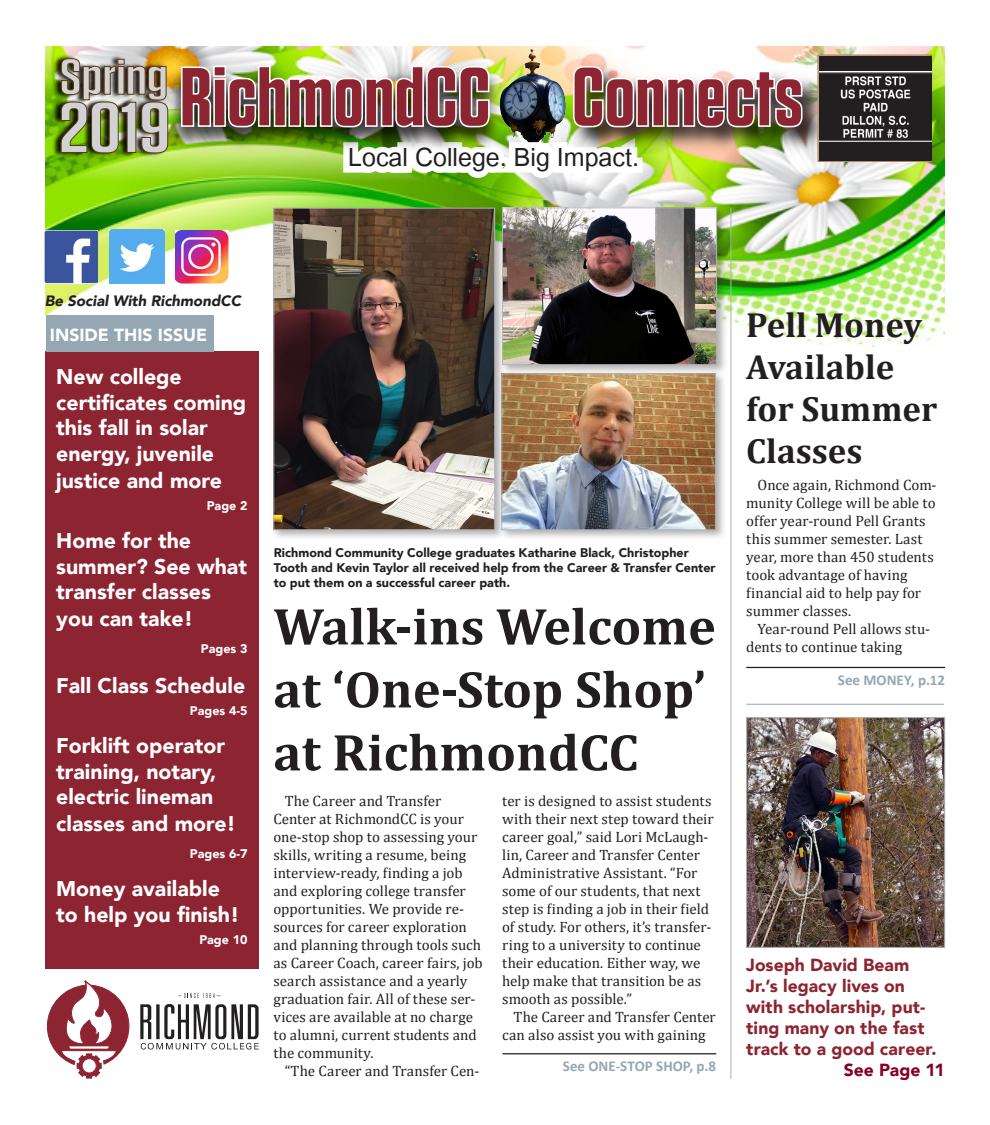
<style>
.page{position:relative;width:990px;height:1125px;background:#fff}
.page>*{position:absolute;margin:0;border:0;box-sizing:border-box;transform-origin:0 0}
.t1{font:700 84px "Tungsten";color:#8d2431}
.t2{font:600 71.38px "Tungsten";color:#d1d2d4;scale:1.2 1}
.Headline_1{font:700 52.5px "Cambria";color:#231f20}
.t3{font:600 50.5px "Tungsten";color:#d1d2d4;scale:1.2 1}
.Headline_1-2{font:700 35px/42px "Cambria";color:#231f20}
.t4{font:35px "Utsaah";color:#231f20}
.t5{font:900 21.25px/25.5px "Avenir";color:#fff}
.Body_Subhead{font:900 17.5px/21px "Avenir";letter-spacing:.005em;color:#8d2431}
.t6{font:900 17.5px "Avenir";color:#fff}
.Body_Subhead-2{font:900 17.5px "Avenir";letter-spacing:-.005em;color:#840128}
.t7{font:15px/18px "Cambria";letter-spacing:.005em;color:#231f20}
.Jump_To{font:700 15px "Calibri";color:#94a7b2}
.t8{font:italic 900 15px "Avenir";color:#231f20}
.Photo_Cutline{font:900 12.5px/15px "Avenir";letter-spacing:.005em;color:#231f20}
.t9{font:900 12.5px "Avenir";color:#fff}
</style>
<div class="page">
<img style="left:45px;top:46px;width:900px;height:300px">
<img style="left:511px;top:46px;width:53px;height:19px">
<img style="left:160px;top:46px;width:351px;height:132px">
<img style="left:564px;top:46px;width:270px;height:132px">
<img style="left:180px;top:65px;width:623px;height:133px">
<div style="left:817px;top:55px;width:115px;height:107px;border:1px solid #a97b50"></div>
<img style="left:49px;top:46px;width:120px;height:40px">
<img style="left:49px;top:86px;width:123px;height:88px">
<img style="left:60px;top:58px;width:108px;height:96px">
<div style="left:45px;top:352px;width:214px;height:728px;background:#8d2431"></div>
<div style="left:46px;top:315px;width:168px;height:37px;background:#94a7b2"></div>
<div style="left:31px;top:969px;width:235px;height:125px;background:#fff"></div>
<svg style="left:178px;top:993px;width:43px;height:5px"></svg>
<svg style="left:140px;top:1004px;width:119px;height:46px"></svg>
<svg style="left:47px;top:980px;width:82px;height:98px"></svg>
<div style="left:82px;top:1059px;width:14px;height:14px;border:1px solid #8d2431;border-radius:50%"></div>
<img style="left:45px;top:231px;width:53px;height:53px">
<img style="left:175px;top:231px;width:53px;height:53px">
<img style="left:109px;top:229px;width:56px;height:55px">
<div style="left:819px;top:56px;width:113px;height:104px;background:#231f20"></div>
<img style="left:819px;top:71px;width:113px;height:70px">
<div style="left:271px;top:205px;width:235px;height:336px;background:#231f20;opacity:.35"></div>
<img style="left:275px;top:210px;width:218px;height:318px">
<div style="left:273px;top:208px;width:222px;height:322px;border:1px solid #b2b3b7"></div>
<div style="left:499px;top:371px;width:228px;height:170px;background:#231f20;opacity:.35"></div>
<img style="left:504px;top:376px;width:210px;height:152px">
<div style="left:502px;top:373px;width:214px;height:157px;border:1px solid #b2b3b7"></div>
<hr style="left:731px;top:208px;width:1px;height:871px;background:#b2b3b7">
<hr style="left:502px;top:1053px;width:214px;height:1px;background:#231f20">
<hr style="left:746px;top:667px;width:199px;height:1px;background:#231f20">
<hr style="left:747px;top:704px;width:197px;height:1px;background:#95a8b2">
<div style="left:499px;top:205px;width:229px;height:171px;background:#231f20;opacity:.35"></div>
<img style="left:504px;top:210px;width:211px;height:153px">
<div style="left:502px;top:208px;width:215px;height:157px;border:1px solid #b2b3b7"></div>
<img style="left:748px;top:719px;width:195px;height:227px">
<div style="left:746px;top:717px;width:199px;height:231px;border:1px solid #b2b3b7"></div>
<p class="t3" style="left:60px;top:50px;width:92px">Spring</p>
<p class="t2" style="left:59px;top:90px;width:94px">2019</p>
<p class="t1" style="left:180px;top:52px;width:313px">RichmondCC</p>
<p class="t4" style="left:348px;top:140px;width:292px">Local College. Big Impact.</p>
<p class="t1" style="left:572px;top:52px;width:233px">Connects</p>
<p class="t8" style="left:45px;top:289px;width:198px">Be Social With RichmondCC</p>
<p class="t6" style="left:50px;top:320px;width:159px">INSIDE THIS ISSUE</p>
<p class="t5" style="left:56px;top:363px;width:127px">New college</p>
<p class="t5" style="left:56px;top:389px;width:192px">certificates coming this fall in solar</p>
<p class="t5" style="left:56px;top:439px;width:167px;line-height:27px">energy, juvenile justice and more</p>
<p class="t9" style="left:207px;top:495px;width:42px">Page 2</p>
<p class="t5" style="left:56px;top:527px;width:192px;line-height:26px">Home for the summer? See what transfer classes you can take!</p>
<p class="t9" style="left:201px;top:638px;width:48px">Pages 3</p>
<p class="t5" style="left:56px;top:672px;width:190px">Fall Class Schedule</p>
<p class="t9" style="left:190px;top:700px;width:59px">Pages 4-5</p>
<p class="t5" style="left:56px;top:732px;width:170px">Forklift operator training, notary, electric lineman</p>
<p class="t5" style="left:56px;top:810px;width:181px">classes and more!</p>
<p class="t9" style="left:190px;top:843px;width:59px">Pages 6-7</p>
<p class="t5" style="left:56px;top:875px;width:185px">Money available to help you finish!</p>
<p class="t9" style="left:199px;top:929px;width:50px">Page 10</p>
<p class="Photo_Cutline" style="left:274px;top:544px;width:443px">Richmond Community College graduates Katharine Black, Christopher<br>Tooth and Kevin Taylor all received help from the Career &amp; Transfer Center to put them on a successful career path.</p>
<p class="Headline_1" style="left:273px;top:589px;width:444px">Walk-ins Welcome</p>
<p class="Headline_1" style="left:273px;top:652px;width:434px">at ‘One-Stop Shop’</p>
<p class="Headline_1" style="left:273px;top:715px;width:367px">at RichmondCC</p>
<p class="t7" style="left:273px;top:792px;width:211px;text-indent:11px">The Career and Transfer<br>Center at RichmondCC is your one-stop shop to assessing your skills, writing a resume, being interview-ready, finding a job and exploring college transfer opportunities. We provide re&shy;sources for career exploration and planning through tools such as Career Coach, career fairs, job search assistance and a yearly graduation fair. All of these ser&shy;vices are available at no charge to alumni, current students and the community.</p>
<p class="t7" style="left:285px;top:1062px;width:196px">“The Career and Transfer Cen-</p>
<p class="t7" style="left:502px;top:792px;width:213px">ter is designed to assist students with their next step toward their career goal,” said Lori McLaugh&shy;lin, Career and Transfer Center<br>Administrative Assistant. “For some of our students, that next step is finding a job in their field of study. For others, it’s transfer&shy;ring to a university to continue their education. Either way, we help make that transition be as smooth as possible.”</p>
<p class="t7" style="left:502px;top:1008px;width:215px;text-indent:11px">The Career and Transfer Center can also assist you with gaining</p>
<p class="Jump_To" style="left:563px;top:1057px;width:155px">See ONE-STOP SHOP, p.8</p>
<p class="Headline_1-2" style="left:746px;top:303px;width:177px">Pell Money<br>Available</p>
<p class="Headline_1-2" style="left:746px;top:387px;width:193px">for Summer</p>
<p class="Headline_1-2" style="left:746px;top:429px;width:118px">Classes</p>
<p class="t7" style="left:746px;top:476px;width:192px;text-indent:11px">Once again, Richmond Com&shy;munity College will be able to offer year-round Pell Grants this summer semester. Last year, more than 450 students took advantage of having financial aid to help pay for summer classes.</p>
<p class="t7" style="left:746px;top:620px;width:185px;text-indent:11px">Year-round Pell allows stu&shy;dents to continue taking</p>
<p class="Jump_To" style="left:838px;top:670px;width:109px">See MONEY, p.12</p>
<p class="Body_Subhead" style="left:746px;top:954px;width:192px">Joseph David Beam<br>Jr.’s legacy lives on with scholarship, put&shy;ting many on the fast track to a good career.</p>
<p class="Body_Subhead-2" style="left:844px;top:1055px;width:103px">See Page 11</p>
</div>
